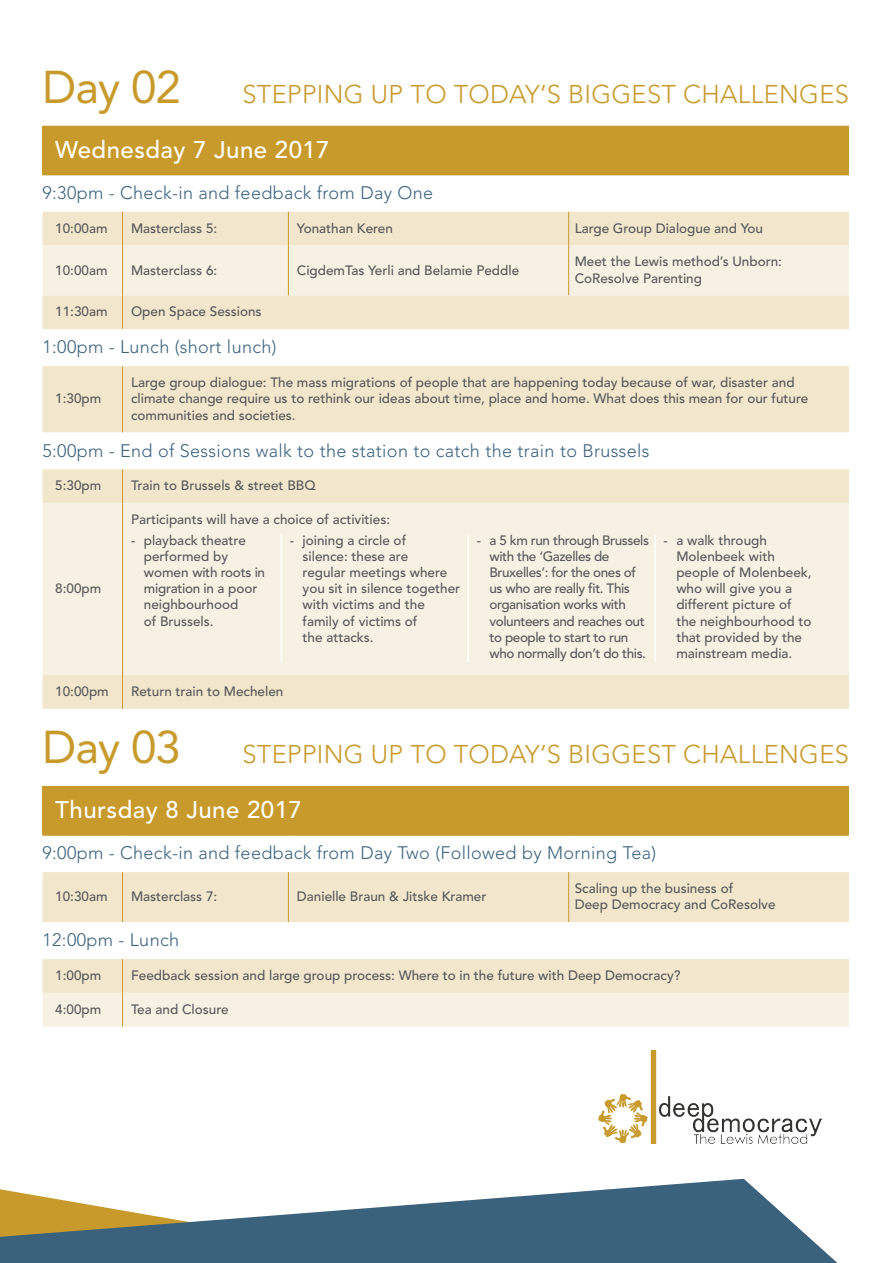
<style>
.page{position:relative;width:893px;height:1263px;background:#fff}
.page>*{position:absolute;margin:0;border:0;box-sizing:border-box;transform-origin:0 0}
.t1{font:45.6px "Avenir";letter-spacing:-.02em;color:#c89a2b}
.t2{font:300 25.5px "Avenir";letter-spacing:.01em;color:#c89a2b}
.t3{font:500 24px "Avenir";letter-spacing:.02em;color:#fff}
.t4{font:300 18px "Avenir";letter-spacing:.02em;color:#3b627d}
.t5{font:500 13.5px/16.2px "Avenir";color:#57585a}
.t6{font:500 13.5px/16.2px "Avenir";letter-spacing:-.03em;color:#57585a}
</style>
<div class="page">
<svg style="left:0;top:1179px;width:837px;height:84px;fill:#3b627d"></svg>
<img style="left:599px;top:1050px;width:222px;height:94px">
<div style="left:43px;top:126px;width:806px;height:49px;background:#c89a2b"></div>
<div style="left:43px;top:212px;width:806px;height:497px;background:#f2e7cc"></div>
<svg style="left:43px;top:245px;width:806px;height:430px;fill:#f7f1e3"></svg>
<hr style="left:122px;top:212px;width:1px;height:33px;background:#c89a2b">
<hr style="left:288px;top:212px;width:1px;height:33px;background:#c89a2b">
<hr style="left:568px;top:212px;width:1px;height:33px;background:#c89a2b">
<hr style="left:122px;top:295px;width:1px;height:34px;background:#c89a2b">
<hr style="left:122px;top:366px;width:1px;height:66px;background:#c89a2b">
<hr style="left:122px;top:469px;width:1px;height:34px;background:#c89a2b">
<hr style="left:122px;top:675px;width:1px;height:34px;background:#c89a2b">
<hr style="left:122px;top:245px;width:1px;height:50px;background:#c89a2b">
<hr style="left:288px;top:245px;width:1px;height:50px;background:#c89a2b">
<hr style="left:568px;top:245px;width:1px;height:50px;background:#c89a2b">
<hr style="left:122px;top:503px;width:1px;height:172px;background:#c89a2b">
<hr style="left:281px;top:534px;width:1px;height:128px;background:#fff">
<hr style="left:467px;top:534px;width:2px;height:128px;background:#fff">
<hr style="left:654px;top:534px;width:2px;height:128px;background:#fff">
<div style="left:43px;top:787px;width:806px;height:48px;background:#c89a2b"></div>
<svg style="left:43px;top:872px;width:806px;height:121px;fill:#f2e7cc"></svg>
<div style="left:43px;top:993px;width:806px;height:33px;background:#f7f1e3"></div>
<hr style="left:43px;top:786px;width:80px;height:2px;background:#c89a2b">
<hr style="left:123px;top:786px;width:165px;height:2px;background:#c89a2b">
<hr style="left:288px;top:786px;width:281px;height:2px;background:#c89a2b">
<hr style="left:569px;top:786px;width:280px;height:2px;background:#c89a2b">
<hr style="left:43px;top:834px;width:80px;height:2px;background:#c89a2b">
<hr style="left:123px;top:834px;width:165px;height:2px;background:#c89a2b">
<hr style="left:288px;top:834px;width:281px;height:2px;background:#c89a2b">
<hr style="left:569px;top:834px;width:280px;height:2px;background:#c89a2b">
<hr style="left:122px;top:872px;width:1px;height:50px;background:#c89a2b">
<hr style="left:288px;top:872px;width:1px;height:50px;background:#c89a2b">
<hr style="left:568px;top:872px;width:1px;height:50px;background:#c89a2b">
<hr style="left:122px;top:959px;width:1px;height:34px;background:#c89a2b">
<hr style="left:122px;top:993px;width:1px;height:33px;background:#c89a2b">
<h1 class="t1" style="left:43px;top:60px;width:140px">Day 02</h1>
<h2 class="t2" style="left:242px;top:79px;width:59px">STEPPIN</h2>
<h2 class="t2" style="left:344px;top:79px;width:129px">G UPTO TOD</h2>
<h2 class="t2" style="left:509px;top:79px;width:341px">AY’S BI GGEST CHALLEN GES</h2>
<h3 class="t3" style="left:55px;top:135px;width:276px">Wednesday 7 June 2017</h3>
<h3 class="t4" style="left:43px;top:182px;width:392px">9:30pm - Check-in and feedback from Day One</h3>
<p class="t5" style="left:55px;top:220px;width:54px">10:00am</p>
<p class="t5" style="left:131px;top:220px;width:88px">Masterclass 5:</p>
<p class="t5" style="left:297px;top:220px;width:98px">Yonathan Keren</p>
<p class="t5" style="left:575px;top:220px;width:190px">Large Group Dialogue and You</p>
<p class="t5" style="left:55px;top:262px;width:54px">10:00am</p>
<p class="t5" style="left:131px;top:262px;width:88px">Masterclass 6:</p>
<p class="t5" style="left:297px;top:262px;width:224px">CigdemTas Yerli and Belamie Peddle</p>
<p class="t5" style="left:575px;top:254px;width:209px">Meet the Lewis method’s Unborn:<br>CoResolve Parenting</p>
<p class="t5" style="left:55px;top:304px;width:54px">11:30am</p>
<p class="t5" style="left:131px;top:304px;width:132px">Open Space Sessions</p>
<h3 class="t4" style="left:43px;top:337px;width:235px">1:00pm - Lunch (short lunch)</h3>
<p class="t5" style="left:55px;top:391px;width:48px">1:30pm</p>
<p class="t5" style="left:131px;top:375px;width:679px">Large group dialogue: The mass migrations of people that are happening today because of war, disaster and climate change require us to rethink our ideas about time, place and home. What does this mean for our future communities and societies.</p>
<h3 class="t4" style="left:43px;top:440px;width:609px">5:00pm - End of Sessions walk to the station to catch the train to Brussels</h3>
<p class="t5" style="left:55px;top:478px;width:48px">5:30pm</p>
<p class="t5" style="left:131px;top:478px;width:186px">Train to Brussels &amp; street BBQ</p>
<p class="t5" style="left:55px;top:581px;width:48px">8:00pm</p>
<p class="t5" style="left:131px;top:512px;width:261px">Participants will have a choice of activities:</p>
<p class="t5" style="left:144px;top:532px;width:123px;text-indent:-13px">- playback theatre performed by women with roots in migration in a poor neighbourhood<br>of Brussels.</p>
<p class="t5" style="left:303px;top:532px;width:159px;text-indent:-13px">- joining a circle of<br>silence: these are<br>regular meetings where you sit in silence together with victims and the family of victims of<br>the attacks.</p>
<p class="t6" style="left:489px;top:532px;width:161px;text-indent:-13px">- a 5 km run through Brussels with the ‘Gazelles de<br>Bruxelles’: for the ones of us who are really fit. This organisation works with volunteers and reaches out to people to start to run who normally don’t do this.</p>
<p class="t5" style="left:676px;top:532px;width:137px;text-indent:-13px">- a walk through<br>Molenbeek with people of Molenbeek, who will give you a different picture of the neighbourhood to that provided by the mainstream media.</p>
<p class="t5" style="left:55px;top:684px;width:55px">10:00pm</p>
<p class="t5" style="left:131px;top:684px;width:154px">Return train to Mechelen</p>
<h1 class="t1" style="left:43px;top:721px;width:140px">Day 03</h1>
<h2 class="t2" style="left:242px;top:739px;width:59px">STEPPIN</h2>
<h2 class="t2" style="left:344px;top:739px;width:129px">G UPTO TOD</h2>
<h2 class="t2" style="left:509px;top:739px;width:341px">AY’S BI GGEST CHALLEN GES</h2>
<h3 class="t3" style="left:55px;top:796px;width:248px">Thursday 8 June 2017</h3>
<h3 class="t4" style="left:43px;top:842px;width:615px">9:00pm - Check-in and feedback from Day Two (Followed by Morning Tea)</h3>
<p class="t5" style="left:55px;top:889px;width:54px">10:30am</p>
<p class="t5" style="left:131px;top:889px;width:88px">Masterclass 7:</p>
<p class="t5" style="left:297px;top:889px;width:191px">Danielle Braun &amp; Jitske Kramer</p>
<p class="t5" style="left:575px;top:881px;width:202px">Scaling up the business of<br>Deep Democracy and CoResolve</p>
<h3 class="t4" style="left:43px;top:929px;width:138px">12:00pm - Lunch</h3>
<p class="t5" style="left:55px;top:968px;width:48px">1:00pm</p>
<p class="t5" style="left:131px;top:968px;width:551px">Feedback session and large group process: Where to in the future with Deep Democracy?</p>
<p class="t5" style="left:55px;top:1001px;width:48px">4:00pm</p>
<p class="t5" style="left:131px;top:1001px;width:99px">Tea and Closure</p>
</div>
